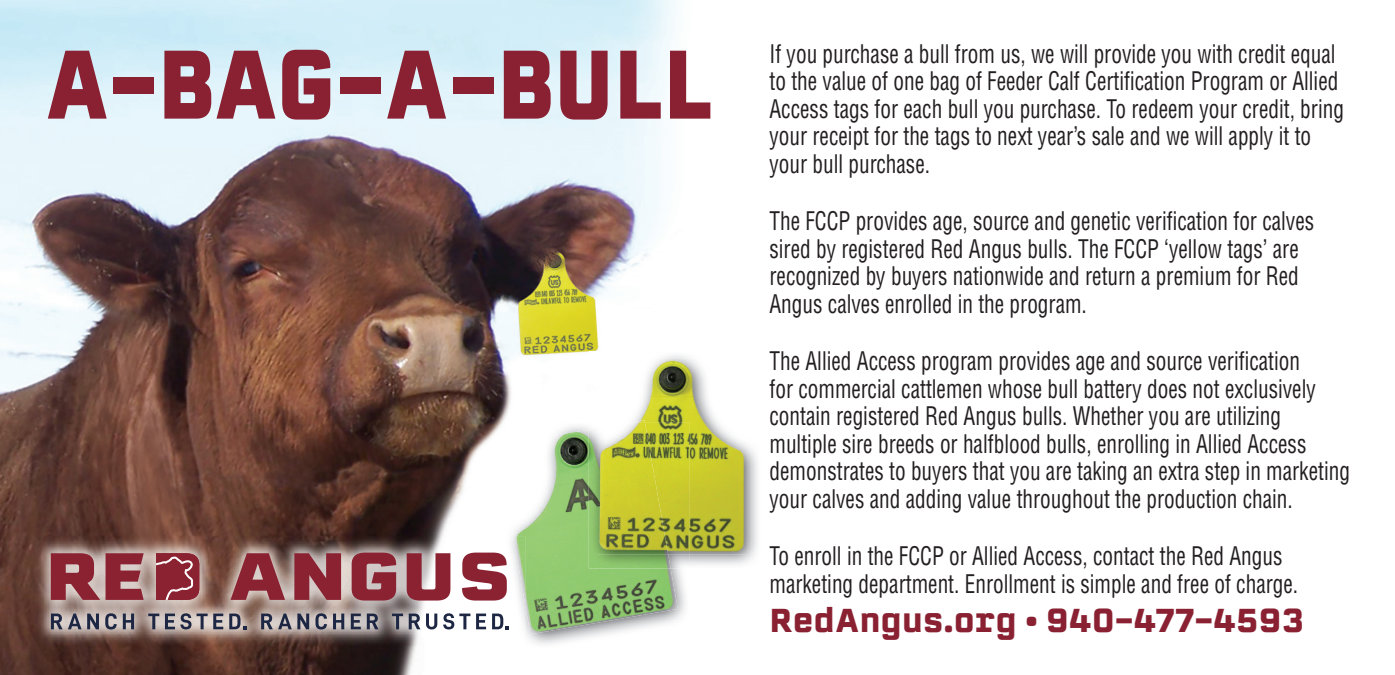
<style>
.page{position:relative;width:1395px;height:675px;background:#fff}
.page>*{position:absolute;margin:0;border:0;box-sizing:border-box;transform-origin:0 0}
.t1{font:900 95px "Erbaum";color:#8a2132;scale:.85 1}
.t2{font:700 32.5px "Erbaum";color:#8a2132;scale:.95 1}
.t3{font:condensed 25px/27.5px "Helvetica LT Pro";color:#231f20;scale:.85 1}
</style>
<div class="page">
<img style="left:0;top:0;width:677px;height:675px">
<img style="left:507px;top:422px;width:179px;height:226px">
<img style="left:497px;top:444px;width:10px;height:56px">
<img style="left:507px;top:430px;width:171px;height:204px">
<img style="left:589px;top:351px;width:169px;height:214px">
<img style="left:589px;top:422px;width:100px;height:146px">
<img style="left:589px;top:428px;width:82px;height:140px">
<img style="left:598px;top:358px;width:149px;height:196px">
<img style="left:668px;top:422px;width:21px;height:132px">
<svg style="left:633px;top:420px;width:12px;height:2px"></svg>
<img style="left:598px;top:422px;width:70px;height:132px">
<img style="left:34px;top:536px;width:491px;height:110px">
<img style="left:513px;top:536px;width:12px;height:69px">
<svg style="left:51px;top:614px;width:48px;height:15px"></svg>
<svg style="left:105px;top:613px;width:12px;height:17px"></svg>
<svg style="left:123px;top:614px;width:11px;height:15px"></svg>
<svg style="left:148px;top:614px;width:11px;height:15px"></svg>
<svg style="left:165px;top:613px;width:58px;height:16px"></svg>
<svg style="left:229px;top:614px;width:17px;height:15px"></svg>
<svg style="left:261px;top:614px;width:48px;height:15px"></svg>
<svg style="left:315px;top:613px;width:12px;height:17px"></svg>
<svg style="left:333px;top:614px;width:11px;height:15px"></svg>
<svg style="left:351px;top:614px;width:10px;height:15px"></svg>
<svg style="left:367px;top:614px;width:11px;height:15px"></svg>
<svg style="left:392px;top:614px;width:11px;height:15px"></svg>
<svg style="left:409px;top:614px;width:11px;height:15px"></svg>
<svg style="left:426px;top:614px;width:11px;height:15px"></svg>
<svg style="left:443px;top:613px;width:27px;height:16px"></svg>
<svg style="left:476px;top:614px;width:10px;height:15px"></svg>
<svg style="left:492px;top:614px;width:17px;height:15px"></svg>
<svg style="left:51px;top:553px;width:49px;height:47px;background:#9d4d57"></svg>
<svg style="left:106px;top:553px;width:38px;height:47px;background:#9a4752"></svg>
<svg style="left:231px;top:553px;width:54px;height:47px;background:#985157"></svg>
<svg style="left:294px;top:553px;width:47px;height:47px;background:#96414c"></svg>
<svg style="left:352px;top:553px;width:44px;height:48px;background:#984651"></svg>
<svg style="left:407px;top:553px;width:43px;height:48px;background:#a25561"></svg>
<svg style="left:462px;top:553px;width:45px;height:48px"></svg>
<svg style="left:156px;top:553px;width:43px;height:48px;background:#993e4b"></svg>
<h1 class="t1" style="left:45px;top:15px;width:788px">A-BAG-A-BULL</h1>
<p class="t3" style="left:769px;top:40px;width:677px">If you purchase a bull from us, we will provide you with credit equal to the value of one bag of Feeder Calf Certification Program or Allied Access tags for each bull you purchase. To redeem your credit, bring your receipt for the tags to next year’s sale and we will apply it to your bull purchase.</p>
<p class="t3" style="left:769px;top:207px;width:642px">The FCCP provides age, source and genetic verification for calves sired by registered Red Angus bulls. The FCCP ‘yellow tags’ are recognized by buyers nationwide and return a premium for Red Angus calves enrolled in the program.</p>
<p class="t3" style="left:769px;top:347px;width:684px">The Allied Access program provides age and source verification<br>for commercial cattlemen whose bull battery does not exclusively contain registered Red Angus bulls. Whether you are utilizing multiple sire breeds or halfblood bulls, enrolling in Allied Access demonstrates to buyers that you are taking an extra step in marketing your calves and adding value throughout the production chain.</p>
<p class="t3" style="left:769px;top:542px;width:624px">To enroll in the FCCP or Allied Access, contact the Red Angus marketing department. Enrollment is simple and free of charge.</p>
<h2 class="t2" style="left:769px;top:597px;width:563px">RedAngus.org • 940-477-4593</h2>
</div>
